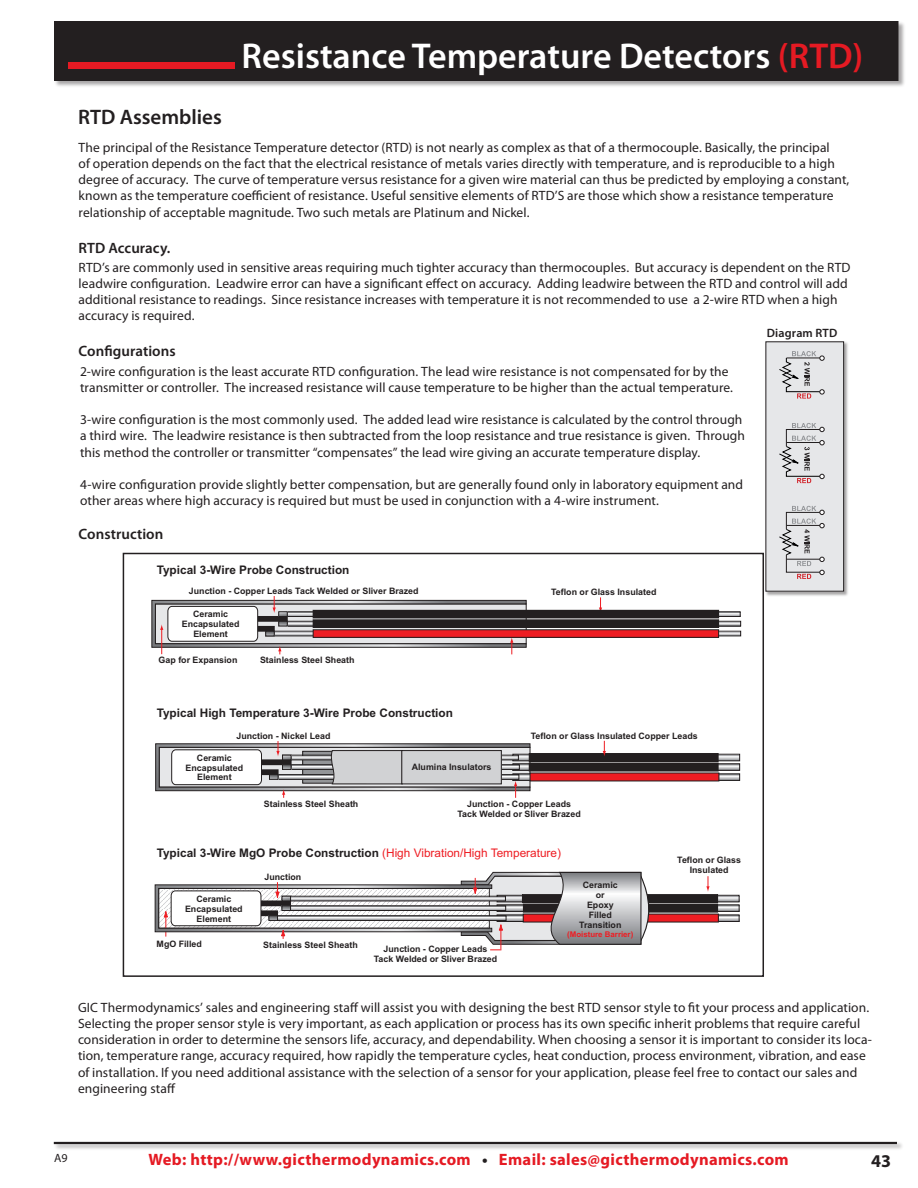
<style>
.page{position:relative;width:918px;height:1188px;background:#fff}
.page>*{position:absolute;margin:0;border:0;box-sizing:border-box;transform-origin:0 0}
.t1{font:600 36px "Myriad Pro";color:#fff}
.t2{font:600 21px "Myriad Pro";color:#231f20}
.t3{font:700 18px "Myriad Pro";color:#231f20}
.t4{font:700 16.5px "Myriad Pro";letter-spacing:.02em;color:#e51a23}
.t5{font:600 15px "Myriad Pro";color:#231f20}
.t6{font:13.5px/16.2px "Myriad Pro";letter-spacing:.005em;color:#231f20}
.t7{font:600 12.15px "Myriad Pro";letter-spacing:.01em;color:#231f20}
.t8{font:12px "Myriad Pro";color:#231f20}
.t9{font:700 11.85px "Arial";color:#231f20}
.t10{font:700 8.85px/9.9px "Arial";color:#231f20;text-align:center}
.t11{font:700 7.95px "Arial";color:#ee1d23}
.s1{color:#e51a23}
.s2{font-weight:400;color:#ee1d23}
.s3{color:#231f20}
</style>
<div class="page">
<div style="left:53px;top:1141px;width:851px;height:11px;background:#231f20;opacity:.4"></div>
<hr style="left:54px;top:1142px;width:843px;height:2px;background:#231f20">
<div style="left:53px;top:20px;width:853px;height:69px;background:#231f20;opacity:.4"></div>
<div style="left:55px;top:22px;width:843px;height:58px;background:#231f20"></div>
<div style="left:54px;top:21px;width:844px;height:60px;border:2px solid #231f20"></div>
<div style="left:68px;top:63px;width:167px;height:6px;background:#e51a23"></div>
<div style="left:278px;top:621px;width:463px;height:5px;border:1px solid #231f20"></div>
<div style="left:265px;top:631px;width:476px;height:5px;border:1px solid #231f20"></div>
<svg style="left:719px;top:613px;width:20px;height:2px"></svg>
<div style="left:278px;top:611px;width:463px;height:6px;border:1px solid #231f20"></div>
<svg style="left:151px;top:597px;width:376px;height:57px"></svg>
<svg style="left:599px;top:598px;width:3px;height:12px"></svg>
<svg style="left:719px;top:756px;width:19px;height:3px"></svg>
<div style="left:513px;top:754px;width:227px;height:7px;border:1px solid #231f20"></div>
<svg style="left:719px;top:765px;width:19px;height:4px"></svg>
<div style="left:513px;top:763px;width:227px;height:8px;border:1px solid #231f20"></div>
<svg style="left:719px;top:775px;width:19px;height:4px"></svg>
<div style="left:513px;top:773px;width:227px;height:8px;border:1px solid #231f20"></div>
<div style="left:529px;top:754px;width:189px;height:8px;background:#231f20"></div>
<div style="left:529px;top:753px;width:190px;height:9px;border:1px solid #231f20"></div>
<div style="left:529px;top:763px;width:189px;height:8px;background:#231f20"></div>
<div style="left:530px;top:773px;width:189px;height:8px;background:#ee1d23"></div>
<svg style="left:155px;top:742px;width:376px;height:55px"></svg>
<svg style="left:603px;top:741px;width:3px;height:15px"></svg>
<div style="left:313px;top:610px;width:406px;height:8px;background:#231f20"></div>
<div style="left:313px;top:620px;width:406px;height:7px;background:#231f20"></div>
<div style="left:313px;top:619px;width:406px;height:9px;border:1px solid #231f20"></div>
<div style="left:313px;top:630px;width:406px;height:7px;background:#ee1d23"></div>
<div style="left:313px;top:629px;width:406px;height:9px;border:1px solid #231f20"></div>
<svg style="left:718px;top:897px;width:20px;height:3px"></svg>
<div style="left:497px;top:895px;width:243px;height:7px;border:1px solid #231f20"></div>
<svg style="left:718px;top:906px;width:20px;height:4px"></svg>
<div style="left:497px;top:904px;width:243px;height:8px;border:1px solid #231f20"></div>
<svg style="left:719px;top:916px;width:19px;height:4px"></svg>
<div style="left:497px;top:914px;width:243px;height:8px;border:1px solid #231f20"></div>
<div style="left:522px;top:895px;width:196px;height:8px;background:#231f20"></div>
<div style="left:522px;top:894px;width:196px;height:9px;border:1px solid #231f20"></div>
<div style="left:523px;top:904px;width:195px;height:8px;background:#231f20"></div>
<div style="left:523px;top:904px;width:195px;height:9px;border:1px solid #231f20"></div>
<div style="left:523px;top:914px;width:195px;height:8px;background:#ee1d23"></div>
<svg style="left:154px;top:871px;width:498px;height:79px"></svg>
<svg style="left:706px;top:877px;width:4px;height:15px"></svg>
<div style="left:123px;top:553px;width:641px;height:424px;border:2px solid #231f20"></div>
<div style="left:765px;top:341px;width:84px;height:256px;background:#231f20;opacity:.4"></div>
<div style="left:766px;top:342px;width:78px;height:249px;background:#e6e7e9"></div>
<div style="left:766px;top:341px;width:78px;height:251px;border:1px solid #231f20"></div>
<svg style="left:779px;top:506px;width:46px;height:73px"></svg>
<svg style="left:779px;top:423px;width:46px;height:60px"></svg>
<svg style="left:779px;top:351px;width:46px;height:48px"></svg>
<h2 class="t2" style="left:78px;top:103px;width:145px">RTD Assemblies</h2>
<h1 class="t1" style="left:242px;top:33px;width:623px">Resistance Temperature Detectors <span class="s1">(RTD)</span></h1>
<p class="t6" style="left:79px;top:139px;width:772px">The principal of the Resistance Temperature detector (RTD) is not nearly as complex as that of a thermocouple. Basically, the principal<br>of operation depends on the fact that the electrical resistance of metals varies directly with temperature, and is reproducible to a high degree of accuracy. The curve of temperature versus resistance for a given wire material can thus be predicted by employing a constant, known as the temperature coefficient of resistance. Useful sensitive elements of RTD’S are those which show a resistance temperature relationship of acceptable magnitude. Two such metals are Platinum and Nickel.</p>
<p class="t5" style="left:79px;top:238px;width:93px">RTD Accuracy.</p>
<p class="t6" style="left:79px;top:259px;width:773px">RTD’s are commonly used in sensitive areas requiring much tighter accuracy than thermocouples. But accuracy is dependent on the RTD leadwire configuration. Leadwire error can have a significant effect on accuracy. Adding leadwire between the RTD and control will add additional resistance to readings. Since resistance increases with temperature it is not recommended to use a 2-wire RTD when a high accuracy is required.</p>
<p class="t5" style="left:79px;top:342px;width:99px">Configurations</p>
<p class="t6" style="left:80px;top:363px;width:654px">2-wire configuration is the least accurate RTD configuration. The lead wire resistance is not compensated for by the transmitter or controller. The increased resistance will cause temperature to be higher than the actual temperature.</p>
<p class="t6" style="left:80px;top:411px;width:666px">3-wire configuration is the most commonly used. The added lead wire resistance is calculated by the control through a third wire. The leadwire resistance is then subtracted from the loop resistance and true resistance is given. Through this method the controller or transmitter “compensates” the lead wire giving an accurate temperature display.</p>
<p class="t6" style="left:80px;top:476px;width:665px">4-wire configuration provide slightly better compensation, but are generally found only in laboratory equipment and other areas where high accuracy is required but must be used in conjunction with a 4-wire instrument.</p>
<p class="t5" style="left:79px;top:525px;width:86px">Construction</p>
<p class="t7" style="left:767px;top:325px;width:72px">Diagram RTD</p>
<p class="t9" style="left:157px;top:562px;width:194px">Typical 3-Wire Probe Construction</p>
<p class="t10" style="left:182px;top:610px;width:59px">Ceramic<br>Encapsulated<br>Element</p>
<p class="t10" style="left:159px;top:656px;width:80px">Gap for Expansion</p>
<p class="t10" style="left:189px;top:587px;width:231px">Junction - Copper Leads Tack Welded or Sliver Brazed</p>
<p class="t10" style="left:551px;top:588px;width:107px">Teflon or Glass Insulated</p>
<p class="t10" style="left:260px;top:656px;width:96px">Stainless Steel Sheath</p>
<p class="t9" style="left:157px;top:705px;width:298px">Typical High Temperature 3-Wire Probe Construction</p>
<p class="t10" style="left:186px;top:754px;width:59px">Ceramic<br>Encapsulated<br>Element</p>
<p class="t10" style="left:531px;top:731px;width:168px">Teflon or Glass Insulated Copper Leads</p>
<p class="t10" style="left:236px;top:732px;width:96px">Junction - Nickel Lead</p>
<p class="t10" style="left:412px;top:763px;width:81px">Alumina Insulators</p>
<p class="t10" style="left:457px;top:800px;width:125px">Junction - Copper Leads<br>Tack Welded or Sliver Brazed</p>
<p class="t10" style="left:264px;top:800px;width:96px">Stainless Steel Sheath</p>
<p class="t9" style="left:157px;top:845px;width:406px">Typical 3-Wire MgO Probe Construction <span class="s2">(High Vibration/High Temperature)</span></p>
<p class="t10" style="left:185px;top:895px;width:59px">Ceramic<br>Encapsulated<br>Element</p>
<p class="t10" style="left:157px;top:940px;width:47px">MgO Filled</p>
<p class="t10" style="left:264px;top:873px;width:38px">Junction</p>
<p class="t10" style="left:263px;top:941px;width:96px">Stainless Steel Sheath</p>
<p class="t10" style="left:374px;top:945px;width:125px">Junction - Copper Leads<br>Tack Welded or Sliver Brazed</p>
<p class="t10" style="left:579px;top:881px;width:44px">Ceramic or<br>Epoxy<br>Filled<br>Transition</p>
<p class="t11" style="left:567px;top:929px;width:68px">(Moisture Barrier)</p>
<p class="t10" style="left:677px;top:856px;width:65px">Teflon or Glass<br>Insulated</p>
<p class="t6" style="left:78px;top:999px;width:796px">GIC Thermodynamics’ sales and engineering staff will assist you with designing the best RTD sensor style to fit your process and application.<br>Selecting the proper sensor style is very important, as each application or process has its own specific inherit problems that require careful consideration in order to determine the sensors life, accuracy, and dependability. When choosing a sensor it is important to consider its loca&shy;tion, temperature range, accuracy required, how rapidly the temperature cycles, heat conduction, process environment, vibration, and ease of installation. If you need additional assistance with the selection of a sensor for your application, please feel free to contact our sales and engineering staff</p>
<p class="t8" style="left:54px;top:1150px;width:15px">A9</p>
<p class="t4" style="left:149px;top:1148px;width:642px">Web: http://www.gicthermodynamics.com <span class="s3">•</span> Email: sales@gicthermodynamics.com</p>
<h3 class="t3" style="left:871px;top:1149px;width:21px">43</h3>
</div>
